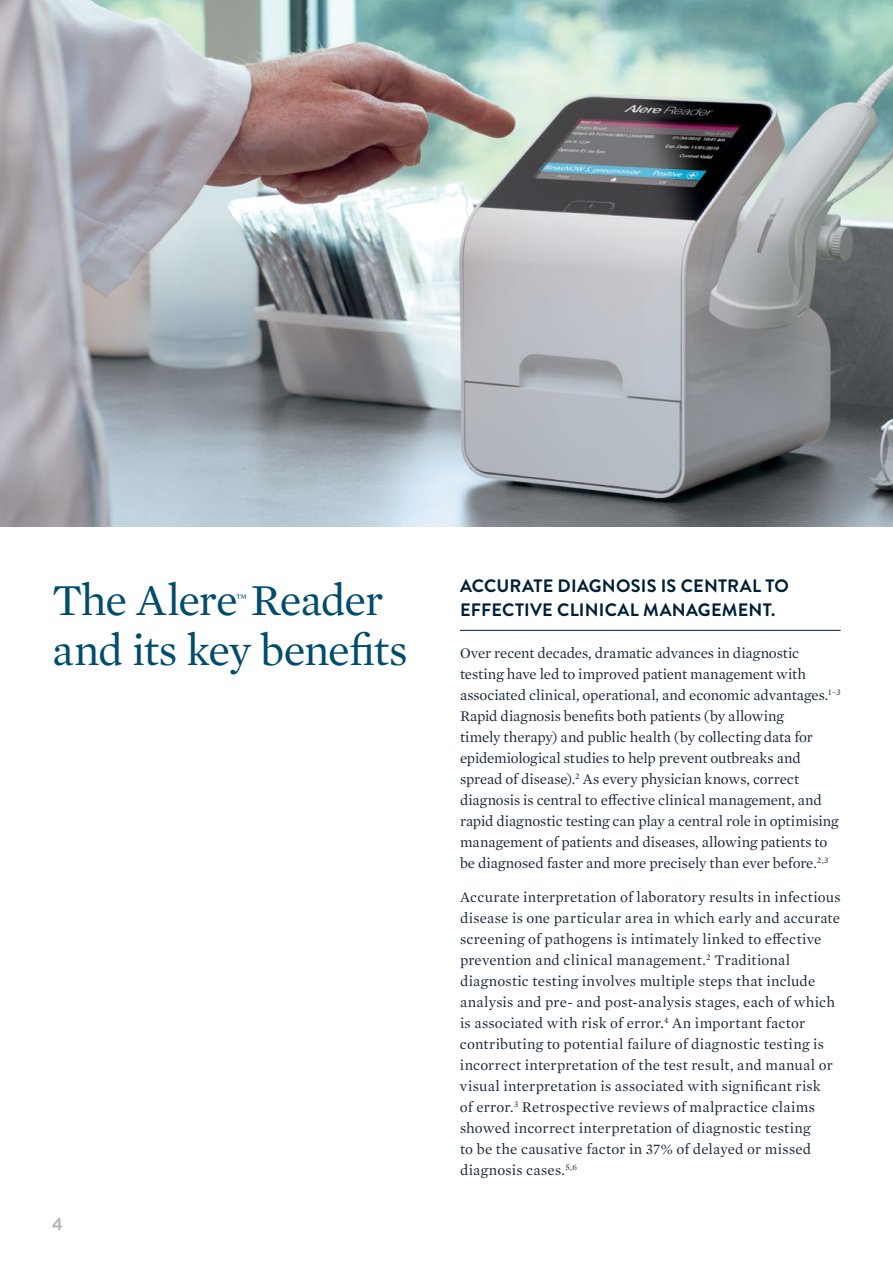
<style>
.page{position:relative;width:893px;height:1263px;background:#fff}
.page>*{position:absolute;margin:0;border:0;box-sizing:border-box;transform-origin:0 0}
.t1{font:45px "Mercury Text G1";letter-spacing:-.025em;color:#004c6c}
.t2{font:700 18px/24px "Brandon Grotesque";letter-spacing:.015em;color:#002037}
.t3{font:700 18px "Brandon Grotesque";color:#b3b5b9}
.t4{font:15px/21px "Mercury Text G1";letter-spacing:.005em;color:#1c2b39}
.t5{font:13.05px "Mercury Text G1";color:#004c6c}
</style>
<div class="page">
<img style="left:0;top:0;width:893px;height:527px">
<hr style="left:460px;top:630px;width:381px;height:1px;background:#002037">
<h1 class="t1" style="left:52px;top:568px;width:332px">The Alere Reader</h1>
<p class="t5" style="left:236px;top:589px;width:12px">™</p>
<h1 class="t1" style="left:52px;top:617px;width:357px">and its key benefits</h1>
<p class="t3" style="left:52px;top:1211px;width:12px">4</p>
<p class="t2" style="left:460px;top:574px;width:330px">ACCURATE DIAGNOSIS IS CENTRAL TO<br>EFFECTIVE CLINICAL MANAGEMENT.</p>
<p class="t4" style="left:460px;top:641px;width:382px">Over recent decades, dramatic advances in diagnostic testing have led to improved patient management with associated clinical, operational, and economic advantages.<sup>1–3<br></sup>Rapid diagnosis benefits both patients (by allowing<br>timely therapy) and public health (by collecting data for epidemiological studies to help prevent outbreaks and spread of disease).<sup>2</sup> As every physician knows, correct diagnosis is central to effective clinical management, and rapid diagnostic testing can play a central role in optimising management of patients and diseases, allowing patients to be diagnosed faster and more precisely than ever before.<sup>2,3</sup></p>
<p class="t4" style="left:460px;top:886px;width:382px">Accurate interpretation of laboratory results in infectious disease is one particular area in which early and accurate screening of pathogens is intimately linked to effective prevention and clinical management.<sup>2</sup> Traditional diagnostic testing involves multiple steps that include analysis and pre- and post-analysis stages, each of which is associated with risk of error.<sup>4</sup> An important factor contributing to potential failure of diagnostic testing is incorrect interpretation of the test result, and manual or visual interpretation is associated with significant risk<br>of error.<sup>3</sup> Retrospective reviews of malpractice claims showed incorrect interpretation of diagnostic testing<br>to be the causative factor in 37% of delayed or missed diagnosis cases.<sup>5,6</sup></p>
</div>
